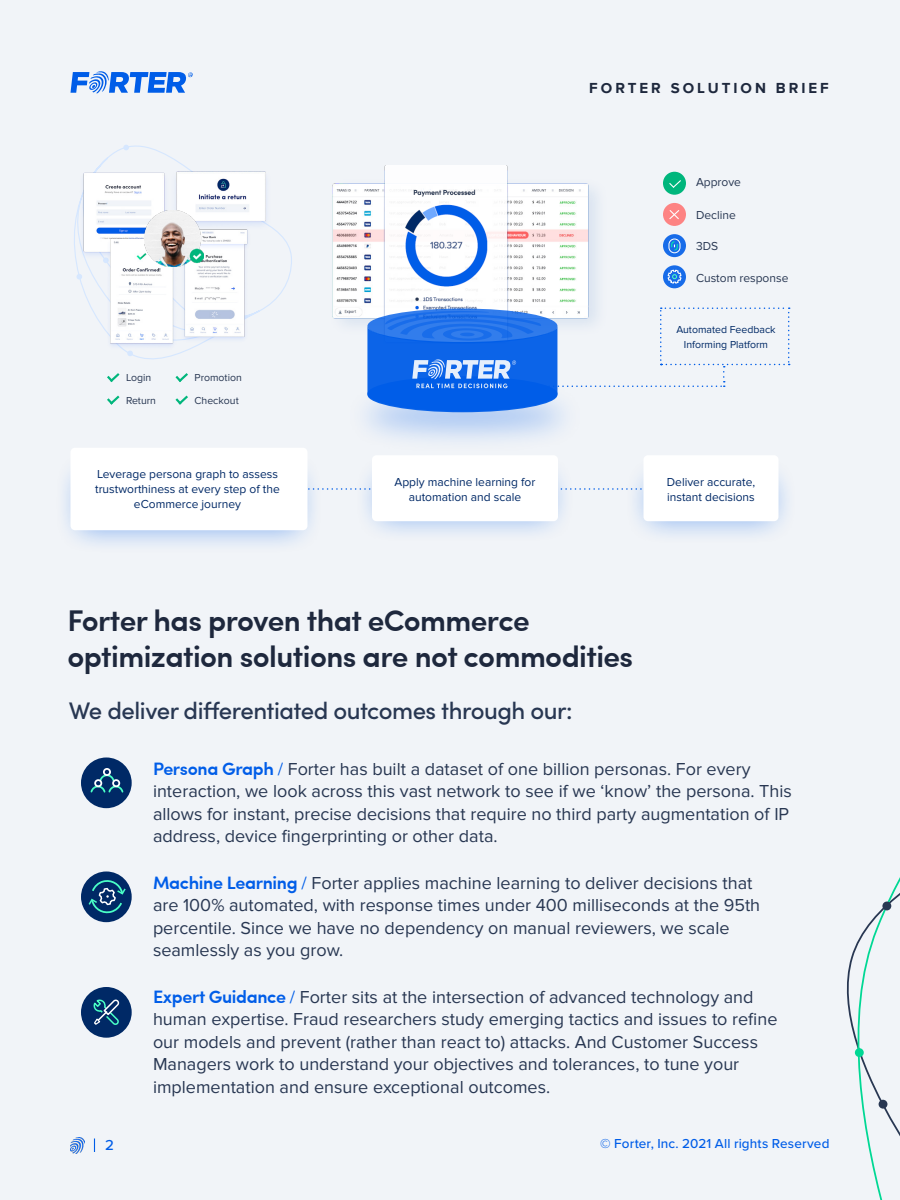
<style>
.page{position:relative;width:900px;height:1200px;background:#f1f4f8}
.page>*{position:absolute;margin:0;border:0;box-sizing:border-box;transform-origin:0 0}
.t1{font:600 30px/36px "Sofia Pro";letter-spacing:-.02em;color:#1e283d}
.t2{font:500 24px "Sofia Pro";letter-spacing:-.02em;color:#283752}
.t3{font:18px/22.5px "Proxima Nova";color:#283752}
.t4{font:700 15px "Proxima Nova";letter-spacing:.2em;color:#1e283d}
.t5{font:500 15px "Proxima Nova";color:#005de8}
.t6{font:500 13.5px "Proxima Nova";letter-spacing:.01em;color:#005de8}
.t7{font:12px/15px "Proxima Nova";color:#002966;text-align:center}
.t8{font:12px "Proxima Nova";color:#283752}
.t9{font:10.5px/15px "Proxima Nova";color:#002966;text-align:center}
.t10{font:10.5px/22.5px "Proxima Nova";color:#283752}
.s1{font-family:"Sofia Pro";font-weight:600;color:#005de8}
.s2{color:#005de8}
</style>
<div class="page">
<img style="left:71px;top:1137px;width:13px;height:17px">
<svg style="left:94px;top:1138px;width:1px;height:14px"></svg>
<div style="left:625px;top:455px;width:172px;height:91px;background:#005de8;opacity:.75"></div>
<div style="left:55px;top:451px;width:269px;height:104px;background:#005de8;opacity:.75"></div>
<div style="left:355px;top:454px;width:220px;height:90px;background:#005de8;opacity:.75"></div>
<svg style="left:308px;top:488px;width:336px;height:2px"></svg>
<div style="left:70px;top:448px;width:238px;height:82px;background:#fff;border-radius:4px"></div>
<div style="left:372px;top:455px;width:186px;height:66px;background:#fff;border-radius:4px"></div>
<div style="left:644px;top:455px;width:134px;height:66px;background:#fff;border-radius:4px"></div>
<svg style="left:74px;top:145px;width:218px;height:215px"></svg>
<svg style="left:127px;top:351px;width:6px;height:5px"></svg>
<svg style="left:76px;top:274px;width:6px;height:6px"></svg>
<svg style="left:123px;top:145px;width:6px;height:5px"></svg>
<svg style="left:70px;top:71px;width:123px;height:22px"></svg>
<img style="left:180px;top:232px;width:72px;height:111px">
<img style="left:169px;top:169px;width:104px;height:63px">
<img style="left:79px;top:170px;width:90px;height:90px">
<img style="left:105px;top:236px;width:72px;height:115px">
<img style="left:145px;top:211px;width:59px;height:56px">
<img style="left:332px;top:183px;width:265px;height:142px">
<img style="left:384px;top:166px;width:125px;height:141px">
<svg style="left:663px;top:234px;width:23px;height:23px"></svg>
<svg style="left:671px;top:241px;width:7px;height:10px"></svg>
<div style="left:668px;top:239px;width:13px;height:14px;border:1px solid #fff;border-radius:6px"></div>
<div style="left:663px;top:203px;width:23px;height:23px;background:#fd8383;border-radius:50%"></div>
<svg style="left:669px;top:210px;width:11px;height:9px"></svg>
<div style="left:663px;top:172px;width:23px;height:23px;background:#00b67c;border-radius:50%"></div>
<svg style="left:669px;top:180px;width:12px;height:8px"></svg>
<svg style="left:663px;top:265px;width:23px;height:23px"></svg>
<svg style="left:667px;top:269px;width:15px;height:15px"></svg>
<svg style="left:367px;top:307px;width:423px;height:105px"></svg>
<svg style="left:107px;top:373px;width:13px;height:9px"></svg>
<svg style="left:107px;top:395px;width:13px;height:10px"></svg>
<svg style="left:175px;top:373px;width:13px;height:9px"></svg>
<svg style="left:175px;top:395px;width:13px;height:10px"></svg>
<svg style="left:846px;top:877px;width:54px;height:323px"></svg>
<div style="left:855px;top:1048px;width:9px;height:9px;background:#00d894;border-radius:50%"></div>
<div style="left:878px;top:1100px;width:10px;height:9px;background:#283752;border-radius:50%"></div>
<div style="left:882px;top:901px;width:9px;height:10px;background:#283752;border-radius:50%"></div>
<div style="left:81px;top:872px;width:51px;height:50px;background:#002966;border-radius:50%"></div>
<svg style="left:87px;top:877px;width:40px;height:39px"></svg>
<div style="left:81px;top:987px;width:51px;height:51px;background:#002966;border-radius:50%"></div>
<svg style="left:93px;top:999px;width:27px;height:26px"></svg>
<div style="left:81px;top:758px;width:51px;height:50px;background:#002966;border-radius:50%"></div>
<div style="left:103px;top:768px;width:8px;height:8px;border:2px solid #fff;border-radius:50%"></div>
<svg style="left:90px;top:773px;width:34px;height:20px"></svg>
<div style="left:112px;top:779px;width:8px;height:8px;border:2px solid #fff;border-radius:50%"></div>
<p class="t4" style="left:589px;top:79px;width:241px">FORTER SOLUTION BRIEF</p>
<p class="t8" style="left:696px;top:175px;width:47px">Approve</p>
<p class="t8" style="left:696px;top:208px;width:41px">Decline</p>
<p class="t8" style="left:696px;top:239px;width:24px">3DS</p>
<p class="t8" style="left:696px;top:271px;width:94px">Custom response</p>
<p class="t10" style="left:126px;top:366px;width:32px">Login<br>Return</p>
<p class="t10" style="left:195px;top:366px;width:49px">Promotion<br>Checkout</p>
<p class="t9" style="left:676px;top:322px;width:101px">Automated Feedback<br>Informing Platform</p>
<p class="t7" style="left:95px;top:467px;width:186px">Leverage persona graph to assess trustworthiness at every step of the eCommerce journey</p>
<p class="t7" style="left:395px;top:474px;width:142px">Apply machine learning for automation and scale</p>
<p class="t7" style="left:667px;top:474px;width:90px;text-align:left">Deliver accurate, instant decisions</p>
<h1 class="t1" style="left:67px;top:600px;width:567px">Forter has proven that eCommerce optimization solutions are not commodities</h1>
<h2 class="t2" style="left:69px;top:693px;width:505px">We deliver differentiated outcomes through our:</h2>
<p class="t3" style="left:153px;top:758px;width:640px"><span class="s1">Persona Graph</span> <span class="s2">/</span> Forter has built a dataset of one billion personas. For every interaction, we look across this vast network to see if we ‘know’ the persona. This allows for instant, precise decisions that require no third party augmentation of IP address, device fingerprinting or other data.</p>
<p class="t3" style="left:153px;top:872px;width:609px"><span class="s1">Machine Learning</span> <span class="s2">/</span> Forter applies machine learning to deliver decisions that are 100% automated, with response times under 400 milliseconds at the 95th percentile. Since we have no dependency on manual reviewers, we scale seamlessly as you grow.</p>
<p class="t3" style="left:153px;top:986px;width:626px"><span class="s1">Expert Guidance</span> <span class="s2">/</span> Forter sits at the intersection of advanced technology and human expertise. Fraud researchers study emerging tactics and issues to refine our models and prevent (rather than react to) attacks. And Customer Success Managers work to understand your objectives and tolerances, to tune your implementation and ensure exceptional outcomes.</p>
<p class="t5" style="left:105px;top:1134px;width:10px">2</p>
<p class="t6" style="left:600px;top:1133px;width:231px">© Forter, Inc. 2021 All rights Reserved</p>
</div>
